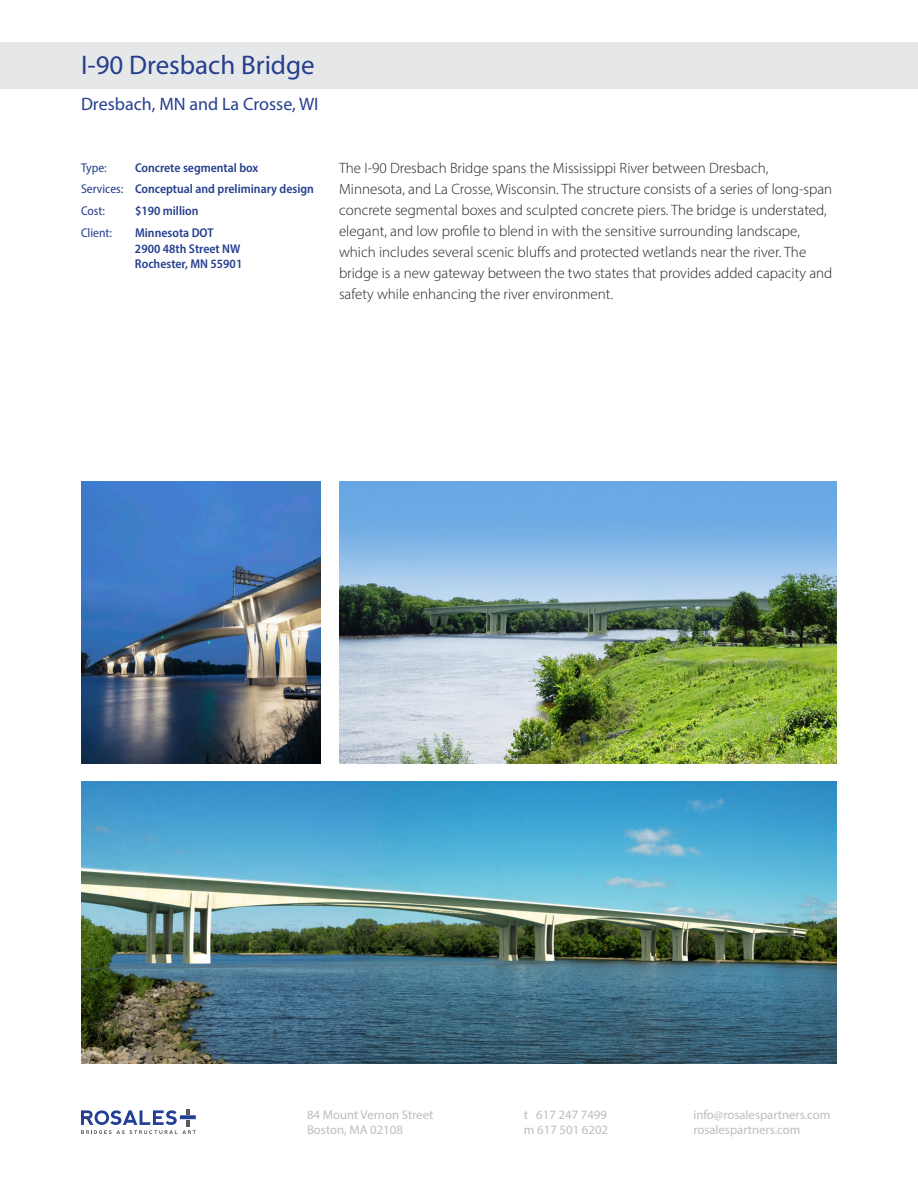
<style>
.page{position:relative;width:918px;height:1188px;background:#fff}
.page>*{position:absolute;margin:0;border:0;box-sizing:border-box;transform-origin:0 0}
.t1{font:27px "Myriad Pro";color:#253f8e}
.t2{font:18px "Myriad Pro";color:#253f8e}
.t3{font:300 15px/21px "Myriad Pro";color:#231f20}
.t4{font:600 semi-condensed 12.75px "Myriad Pro";color:#253f8e}
.t5{font:12.75px/15.3px "Myriad Pro";color:#bcbdc0}
.t6{font:semi-condensed 12.75px "Myriad Pro";color:#253f8e}
.s1{font-weight:400}
</style>
<div class="page">
<svg style="left:81px;top:1109px;width:115px;height:25px"></svg>
<img style="left:339px;top:481px;width:498px;height:283px">
<img style="left:81px;top:481px;width:240px;height:283px">
<img style="left:81px;top:781px;width:756px;height:283px">
<div style="left:0;top:42px;width:918px;height:47px;background:#e6e7e9"></div>
<p class="t1" style="left:81px;top:49px;width:235px">I-90 Dresbach Bridge</p>
<p class="t2" style="left:81px;top:93px;width:239px">Dresbach, MN and La Crosse, WI</p>
<p class="t6" style="left:81px;top:159px;width:27px">Type:</p>
<p class="t4" style="left:135px;top:159px;width:125px">Concrete segmental box</p>
<p class="t4" style="left:81px;top:181px;width:234px"><span class="s1">Services:</span> Conceptual and preliminary design</p>
<p class="t6" style="left:81px;top:203px;width:25px">Cost:</p>
<p class="t4" style="left:135px;top:203px;width:65px">$190 million</p>
<p class="t6" style="left:81px;top:225px;width:33px">Client:</p>
<p class="t4" style="left:135px;top:225px;width:80px">Minnesota DOT</p>
<p class="t4" style="left:135px;top:240px;width:107px">2900 48th Street NW</p>
<p class="t4" style="left:135px;top:256px;width:109px">Rochester, MN 55901</p>
<p class="t3" style="left:339px;top:158px;width:495px">The I-90 Dresbach Bridge spans the Mississippi River between Dresbach, Minnesota, and La Crosse, Wisconsin. The structure consists of a series of long-span concrete segmental boxes and sculpted concrete piers. The bridge is understated, elegant, and low profile to blend in with the sensitive surrounding landscape, which includes several scenic bluffs and protected wetlands near the river. The bridge is a new gateway between the two states that provides added capacity and safety while enhancing the river environment.</p>
<p class="t5" style="left:307px;top:1107px;width:128px">84 Mount Vernon Street<br>Boston, MA 02108</p>
<p class="t5" style="left:524px;top:1107px;width:86px">t 617 247 7499 m 617 501 6202</p>
<p class="t5" style="left:693px;top:1107px;width:139px">info@rosalespartners.com rosalespartners.com</p>
</div>
